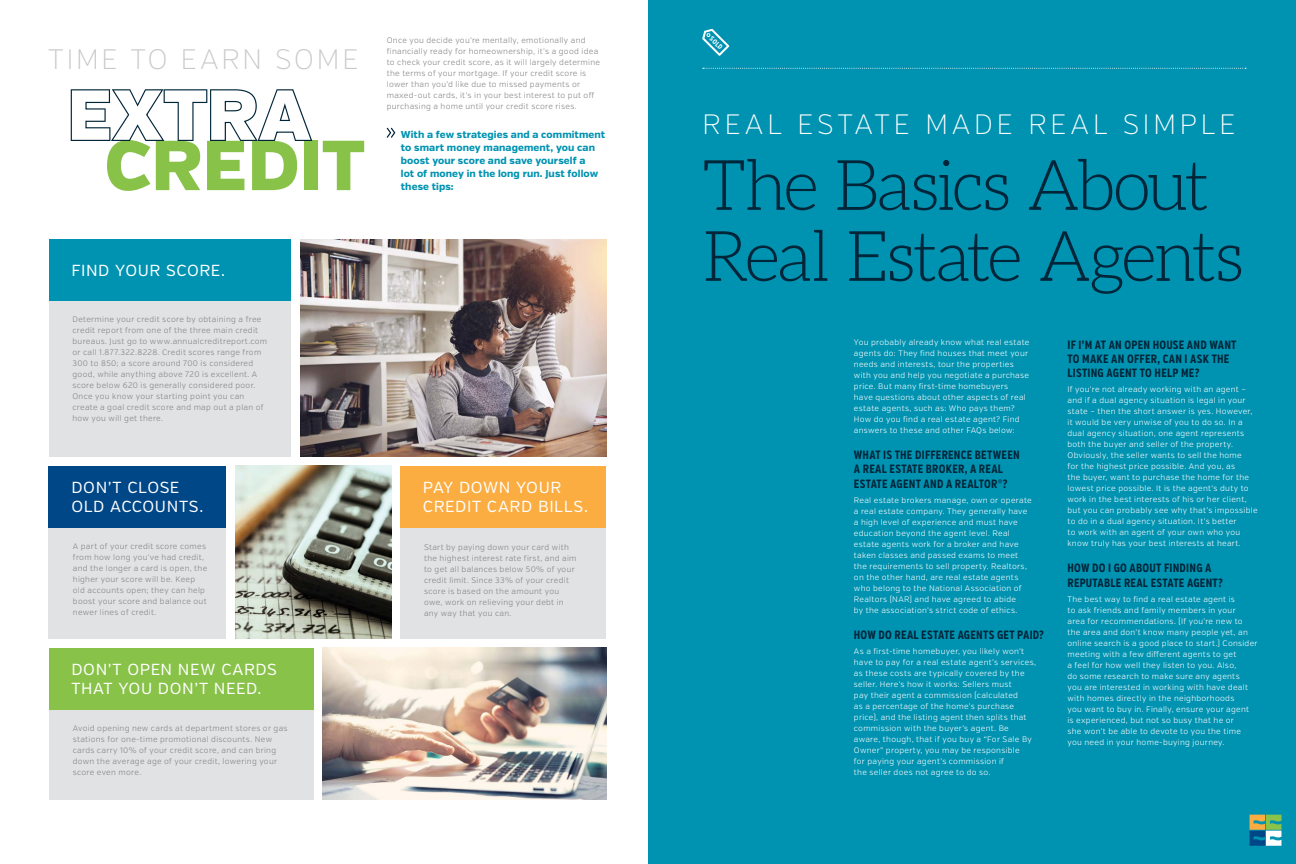
<style>
.page{position:relative;width:1296px;height:864px;background:#fff}
.page>*{position:absolute;margin:0;border:0;box-sizing:border-box;transform-origin:0 0}
.t1{font:900 70.6px "Verb";letter-spacing:.01em;color:#88c249}
.t2{font:900 70.6px "Verb";letter-spacing:.025em;color:#fff}
.t3{font:300 70px/71px "Aleo";letter-spacing:-.045em;color:#012539}
.t4{font:200 28.1px "Verb";letter-spacing:.08em;color:#c7c8ca}
.t5{font:200 28px "Verb";letter-spacing:.125em;color:#fff}
.t6{font:16px/19.2px "Verb";letter-spacing:.035em;color:#fff}
.t7{font:700 12px/14.4px "Verb Comp";letter-spacing:.02em;color:#012539}
.t8{font:800 10px/13px "Verb";letter-spacing:.01em;color:#0093b1}
.t9{font:300 8px/11px "Verb";letter-spacing:.035em;color:#fff}
.t10{font:300 8px/11px "Verb";letter-spacing:.035em;color:#808285}
.t11{font:700 7px "Verb Comp";color:#fff}
</style>
<div class="page">
<div style="left:49px;top:272px;width:242px;height:185px;background:#e1e2e3"></div>
<div style="left:49px;top:239px;width:242px;height:61px;background:#0093b1"></div>
<div style="left:49px;top:525px;width:177px;height:114px;background:#e1e2e3"></div>
<div style="left:49px;top:466px;width:177px;height:61px;background:#004788"></div>
<div style="left:400px;top:520px;width:206px;height:119px;background:#e1e2e3"></div>
<div style="left:400px;top:466px;width:206px;height:61px;background:#fbad41"></div>
<div style="left:49px;top:707px;width:264px;height:92px;background:#e1e2e3"></div>
<div style="left:49px;top:648px;width:264px;height:61px;background:#88c249"></div>
<img style="left:300px;top:239px;width:306px;height:218px">
<img style="left:323px;top:648px;width:283px;height:151px">
<img style="left:235px;top:466px;width:156px;height:173px">
<svg style="left:70px;top:89px;width:243px;height:52px"></svg>
<svg style="left:387px;top:128px;width:8px;height:10px"></svg>
<div style="left:648px;top:0;width:648px;height:864px;background:#0093b1"></div>
<svg style="left:703px;top:68px;width:543px;height:1px"></svg>
<svg style="left:702px;top:29px;width:27px;height:27px"></svg>
<svg style="left:1250px;top:815px;width:31px;height:31px"></svg>
<h3 class="t4" style="left:48px;top:43px;width:312px">TIME TO EARN SOME</h3>
<h1 class="t2" style="left:68px;top:72px;width:245px">EXTRA</h1>
<h1 class="t1" style="left:105px;top:122px;width:262px">CREDIT</h1>
<p class="t10" style="left:387px;top:35px;width:215px">Once you decide you’re mentally, emotionally and financially ready for homeownership, it’s a good idea to check your credit score, as it will largely determine the terms of your mortgage. If your credit score is lower than you’d like due to missed payments or maxed-out cards, it’s in your best interest to put off purchasing a home until your credit score rises.</p>
<p class="t8" style="left:401px;top:128px;width:206px">With a few strategies and a commitment to smart money management, you can boost your score and save yourself a<br>lot of money in the long run. Just follow these tips:</p>
<h3 class="t6" style="left:71px;top:261px;width:155px">FIND YOUR SCORE.</h3>
<p class="t10" style="left:72px;top:313px;width:196px">Determine your credit score by obtaining a free credit report from one of the three main credit bureaus. Just go to www.annualcreditreport.com or call 1.877.322.8228. Credit scores range from 300 to 850; a score around 700 is considered good, while anything above 720 is excellent. A score below 620 is generally considered poor.<br>Once you know your starting point you can create a goal credit score and map out a plan of how you will get there.</p>
<h3 class="t6" style="left:71px;top:478px;width:134px">DON’T CLOSE<br>OLD ACCOUNTS.</h3>
<p class="t10" style="left:73px;top:541px;width:136px">A part of your credit score comes from how long you’ve had credit, and the longer a card is open, the higher your score will be. Keep old accounts open; they can help boost your score and balance out newer lines of credit.</p>
<h3 class="t6" style="left:71px;top:660px;width:207px">DON’T OPEN NEW CARDS<br>THAT YOU DON’T NEED.</h3>
<p class="t10" style="left:73px;top:723px;width:216px">Avoid opening new cards at department stores or gas stations for one-time promotional discounts. New cards carry 10% of your credit score, and can bring down the average age of your credit, lowering your score even more.</p>
<h3 class="t6" style="left:423px;top:478px;width:167px">PAY DOWN YOUR<br>CREDIT CARD BILLS.</h3>
<p class="t10" style="left:424px;top:541px;width:154px">Start by paying down your card with the highest interest rate first, and aim to get all balances below 50% of your credit limit. Since 33% of your credit score is based on the amount you owe, work on relieving your debt in any way that you can.</p>
<p class="t11" style="left:714px;top:35px;width:16px;rotate:45deg">SOLD</p>
<h3 class="t5" style="left:702px;top:107px;width:535px">REAL ESTATE MADE REAL SIMPLE</h3>
<h2 class="t3" style="left:702px;top:150px;width:543px">The Basics About<br>Real Estate Agents</h2>
<p class="t9" style="left:854px;top:337px;width:177px">You probably already know what real estate agents do: They find houses that meet your needs and interests, tour the properties with you and help you negotiate a purchase price. But many first-time homebuyers<br>have questions about other aspects of real estate agents, such as: Who pays them?<br>How do you find a real estate agent? Find answers to these and other FAQs below:</p>
<h3 class="t7" style="left:854px;top:448px;width:167px">WHAT IS THE DIFFERENCE BETWEEN<br>A REAL ESTATE BROKER, A REAL<br>ESTATE AGENT AND A REALTOR®?</h3>
<p class="t9" style="left:854px;top:495px;width:179px">Real estate brokers manage, own or operate a real estate company. They generally have a high level of experience and must have education beyond the agent level. Real estate agents work for a broker and have taken classes and passed exams to meet the requirements to sell property. Realtors, on the other hand, are real estate agents who belong to the National Association of Realtors (NAR) and have agreed to abide<br>by the association’s strict code of ethics.</p>
<h3 class="t7" style="left:854px;top:628px;width:192px">HOW DO REAL ESTATE AGENTS GET PAID?</h3>
<p class="t9" style="left:854px;top:645px;width:184px">As a first-time homebuyer, you likely won’t have to pay for a real estate agent’s services, as these costs are typically covered by the seller. Here’s how it works: Sellers must<br>pay their agent a commission (calculated<br>as a percentage of the home’s purchase price), and the listing agent then splits that commission with the buyer’s agent. Be aware, though, that if you buy a “For Sale By Owner” property, you may be responsible<br>for paying your agent’s commission if<br>the seller does not agree to do so.</p>
<h3 class="t7" style="left:1067px;top:338px;width:170px">IF I’M AT AN OPEN HOUSE AND WANT<br>TO MAKE AN OFFER, CAN I ASK THE<br>LISTING AGENT TO HELP ME?</h3>
<p class="t9" style="left:1067px;top:384px;width:192px">If you’re not already working with an agent – and if a dual agency situation is legal in your state – then the short answer is yes. However, it would be very unwise of you to do so. In a dual agency situation, one agent represents both the buyer and seller of the property.<br>Obviously, the seller wants to sell the home<br>for the highest price possible. And you, as<br>the buyer, want to purchase the home for the lowest price possible. It is the agent’s duty to work in the best interests of his or her client, but you can probably see why that’s impossible to do in a dual agency situation. It’s better<br>to work with an agent of your own who you know truly has your best interests at heart.</p>
<h3 class="t7" style="left:1067px;top:561px;width:157px">HOW DO I GO ABOUT FINDING A<br>REPUTABLE REAL ESTATE AGENT?</h3>
<p class="t9" style="left:1067px;top:594px;width:192px">The best way to find a real estate agent is<br>to ask friends and family members in your<br>area for recommendations. (If you’re new to the area and don’t know many people yet, an online search is a good place to start.) Consider meeting with a few different agents to get<br>a feel for how well they listen to you. Also,<br>do some research to make sure any agents<br>you are interested in working with have dealt with homes directly in the neighborhoods<br>you want to buy in. Finally, ensure your agent<br>is experienced, but not so busy that he or<br>she won’t be able to devote to you the time<br>you need in your home-buying journey.</p>
</div>
